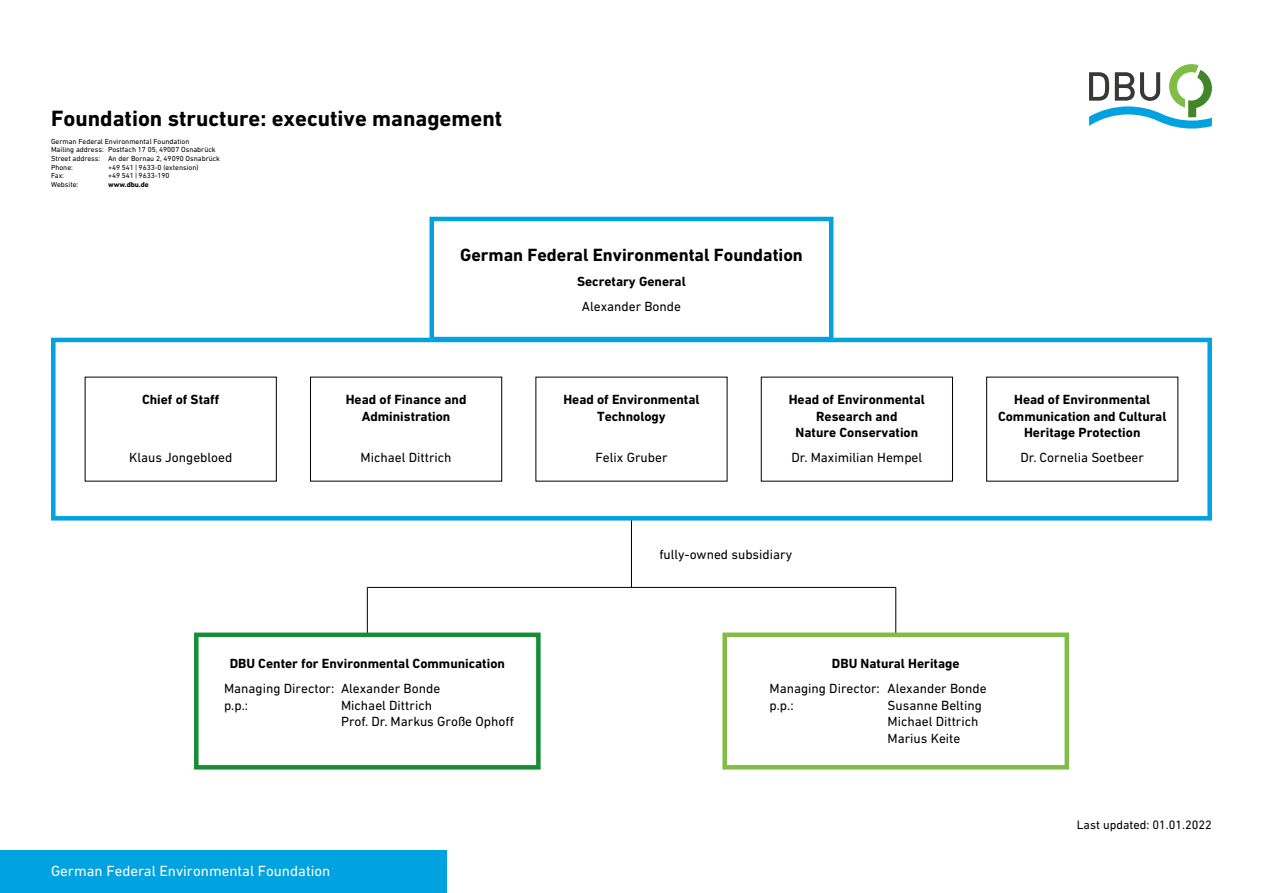
<style>
.page{position:relative;width:1263px;height:893px;background:#fff}
.page>*{position:absolute;margin:0;border:0;box-sizing:border-box;transform-origin:0 0}
.t1{font:700 22.5px "DIN Next W1 G";color:#000}
.t2{font:700 18px "DIN Next W1 G";color:#000}
.t3{font:15px "DIN Next W1 G";color:#fff}
.t4{font:13.5px/16.5px "DIN Next W1 G";color:#000}
.t5{font:700 13.5px/16.5px "DIN Next W1 G";color:#000;text-align:center}
.t6{font:12.45px "DIN Next W1 G";color:#000}
.t7{font:7.5px/8.7px "DIN Next W1 G";color:#000}
.t8{font:700 7.5px "DIN Next W1 G";color:#000}
</style>
<div class="page">
<div style="left:0;top:850px;width:446px;height:43px;background:#00a2df"></div>
<svg style="left:1089px;top:64px;width:123px;height:65px"></svg>
<hr style="left:631px;top:514px;width:1px;height:74px;background:#000">
<hr style="left:367px;top:587px;width:529px;height:1px;background:#000">
<hr style="left:367px;top:587px;width:1px;height:149px;background:#000">
<hr style="left:895px;top:587px;width:1px;height:149px;background:#000">
<div style="left:51px;top:338px;width:1161px;height:183px;background:#fff;border:4px solid #00a2df"></div>
<div style="left:310px;top:377px;width:192px;height:104px;border:1px solid #000"></div>
<div style="left:725px;top:635px;width:342px;height:132px;background:#fff"></div>
<div style="left:722px;top:632px;width:347px;height:137px;border:4px solid #80bd45"></div>
<div style="left:196px;top:635px;width:342px;height:132px;background:#fff"></div>
<div style="left:194px;top:633px;width:347px;height:137px;border:4px solid #178d34"></div>
<div style="left:429px;top:217px;width:404px;height:124px;border:4px solid #00a2df"></div>
<h1 class="t1" style="left:51px;top:105px;width:453px">Foundation structure: executive management</h1>
<p class="t7" style="left:51px;top:137px;width:171px">German Federal Environmental Foundation<br>Mailing address: Postfach 17 05, 49007 Osnabrück Street address: An der Bornau 2, 49090 Osnabrück Phone:</p>
<p class="t7" style="left:108px;top:163px;width:92px">+49 541 | 9633-0 (extension)</p>
<p class="t7" style="left:51px;top:171px;width:15px">Fax:</p>
<p class="t7" style="left:108px;top:171px;width:63px">+49 541 | 9633-190</p>
<p class="t7" style="left:51px;top:180px;width:29px">Website:</p>
<p class="t8" style="left:108px;top:180px;width:42px">www.dbu.de</p>
<p class="t5" style="left:142px;top:391px;width:79px">Chief of Staff</p>
<p class="t4" style="left:129px;top:449px;width:105px">Klaus Jongebloed</p>
<h2 class="t2" style="left:460px;top:244px;width:344px">German Federal Environmental Foundation</h2>
<p class="t5" style="left:577px;top:273px;width:110px">Secretary General</p>
<p class="t4" style="left:582px;top:298px;width:101px">Alexander Bonde</p>
<p class="t5" style="left:346px;top:391px;width:122px">Head of Finance and<br>Administration</p>
<p class="t4" style="left:361px;top:449px;width:93px">Michael Dittrich</p>
<p class="t5" style="left:563px;top:391px;width:138px">Head of Environmental<br>Technology</p>
<p class="t4" style="left:595px;top:449px;width:74px">Felix Gruber</p>
<p class="t5" style="left:789px;top:391px;width:138px">Head of Environmental<br>Research and<br>Nature Conservation</p>
<p class="t4" style="left:791px;top:449px;width:132px">Dr. Maximilian Hempel</p>
<p class="t4" style="left:659px;top:546px;width:134px">fully-owned subsidiary</p>
<p class="t5" style="left:998px;top:391px;width:170px">Head of Environmental<br>Communication and Cultural<br>Heritage Protection</p>
<p class="t4" style="left:1020px;top:449px;width:125px">Dr. Cornelia Soetbeer</p>
<p class="t5" style="left:230px;top:655px;width:277px">DBU Center for Environmental Communication</p>
<p class="t4" style="left:224px;top:680px;width:218px">Managing Director: Alexander Bonde p.p.:</p>
<p class="t4" style="left:341px;top:697px;width:174px">Michael Dittrich<br>Prof. Dr. Markus Große Ophoff</p>
<p class="t3" style="left:51px;top:862px;width:281px">German Federal Environmental Foundation</p>
<p class="t5" style="left:832px;top:655px;width:129px">DBU Natural Heritage</p>
<p class="t4" style="left:769px;top:680px;width:219px">Managing Director: Alexander Bonde p.p.:</p>
<p class="t4" style="left:887px;top:697px;width:96px">Susanne Belting<br>Michael Dittrich<br>Marius Keite</p>
<p class="t6" style="left:1077px;top:818px;width:137px">Last updated: 01.01.2022</p>
</div>
